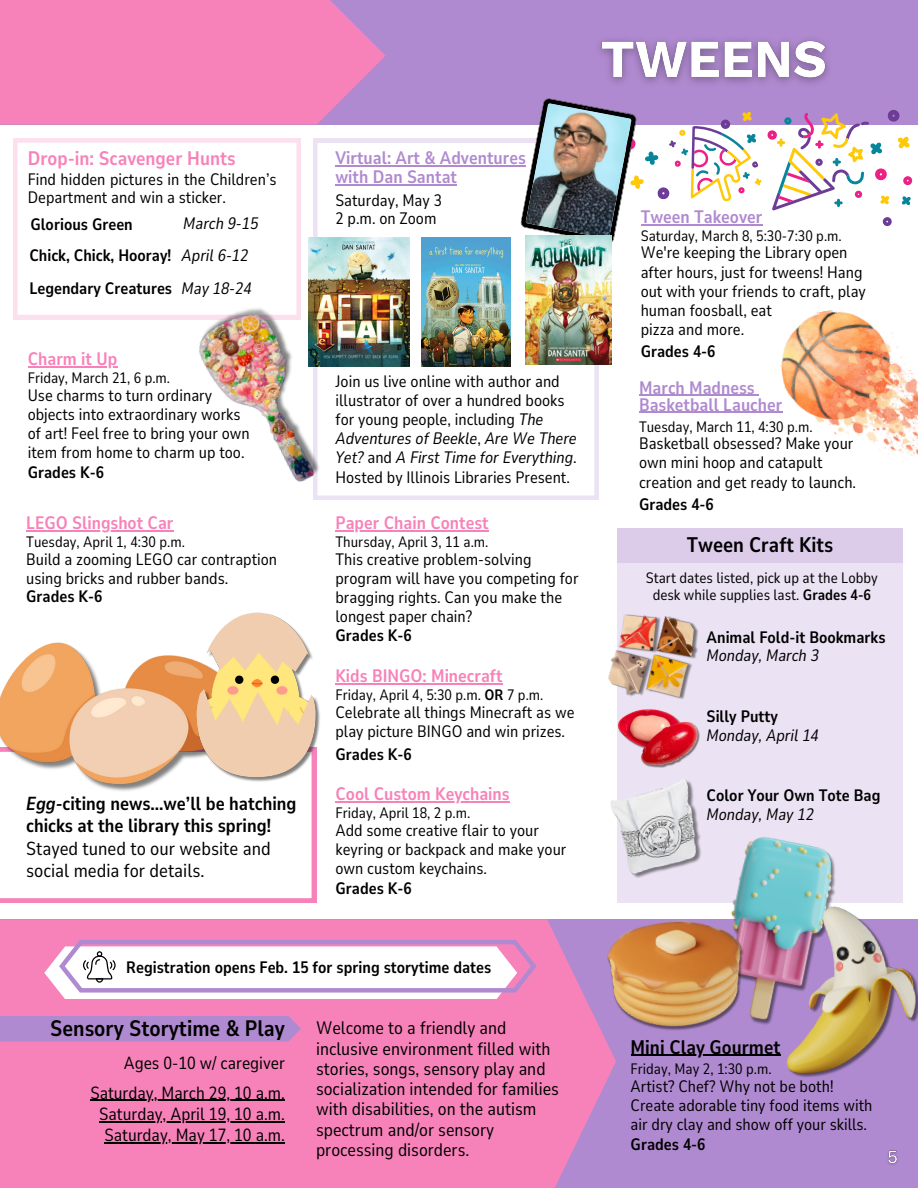
<style>
.page{position:relative;width:918px;height:1188px;background:#fff}
.page>*{position:absolute;margin:0;border:0;box-sizing:border-box;transform-origin:0 0}
.t1{font:700 22.2px "Nunito Sans 10 pt Condensed";color:#000}
.t2{font:700 21px "Nunito Sans 10 pt Condensed";color:#000}
.t3{font:700 19.5px "Nunito Sans 10 pt Condensed";color:#f782b9}
.t4{font:700 19.5px "Nunito Sans 10 pt Condensed";color:#000}
.t5{font:700 18.75px/22.5px "Nunito Sans 10 pt Condensed";color:#000}
.t6{font:18px/20.2px "Nunito Sans 10 pt Condensed";color:#000}
.t7{font:700 18px "Nunito Sans 10 pt Condensed";color:#f782b9}
.t8{font:700 18px/19.2px "Nunito Sans 10 pt Condensed";color:#b08ad0}
.t9{font:17.55px "Nunito Sans 10 pt Condensed";color:#000}
.t10{font:17.4px "Nunito Sans 10 pt Condensed";color:#000}
.t11{font:16.5px/19.2px "Nunito Sans 10 pt Condensed";color:#000}
.t12{font:700 16.5px "Nunito Sans 10 pt Condensed";color:#000}
.t13{font:italic 16.5px "Nunito Sans 10 pt Condensed";color:#000}
.t14{font:15px/16.8px "Nunito Sans 10 pt Condensed";color:#000;text-align:center}
.s1{font-style:italic}
.s2{font-weight:400}
.s3{font-weight:700}
</style>
<div class="page">
<div style="left:0;top:0;width:918px;height:125px;background:#b08ad0"></div>
<div style="left:0;top:919px;width:918px;height:269px;background:#b08ad0"></div>
<svg style="left:0;top:0;width:385px;height:125px;background:#f082bb"></svg>
<svg style="left:313px;top:139px;width:286px;height:361px"></svg>
<div style="left:0;top:919px;width:616px;height:269px;background:#f782b9"></div>
<svg style="left:0;top:1016px;width:301px;height:26px"></svg>
<hr style="left:335px;top:165px;width:191px;height:1px;background:#b08ad0">
<hr style="left:335px;top:184px;width:122px;height:1px;background:#b08ad0">
<img style="left:309px;top:237px;width:101px;height:129px">
<img style="left:421px;top:237px;width:89px;height:129px">
<img style="left:525px;top:244px;width:87px;height:121px">
<img style="left:191px;top:293px;width:135px;height:204px">
<div style="left:617px;top:528px;width:286px;height:374px;background:#ebe2f3"></div>
<div style="left:617px;top:528px;width:286px;height:34px;background:#dcccea"></div>
<img style="left:608px;top:614px;width:90px;height:77px">
<img style="left:611px;top:780px;width:90px;height:98px">
<img style="left:617px;top:691px;width:83px;height:77px">
<hr style="left:639px;top:395px;width:116px;height:1px;background:#b08ad0">
<hr style="left:639px;top:412px;width:143px;height:1px;background:#b08ad0">
<img style="left:735px;top:837px;width:101px;height:62px">
<img style="left:759px;top:893px;width:159px;height:185px">
<img style="left:590px;top:899px;width:170px;height:154px">
<hr style="left:631px;top:1055px;width:149px;height:1px;background:#000">
<img style="left:773px;top:310px;width:145px;height:152px">
<hr style="left:26px;top:530px;width:148px;height:1px;background:#f782b9">
<svg style="left:0;top:785px;width:316px;height:118px"></svg>
<svg style="left:520px;top:98px;width:393px;height:146px"></svg>
<img style="left:0;top:642px;width:258px;height:153px">
<img style="left:197px;top:612px;width:123px;height:173px">
<svg style="left:44px;top:940px;width:493px;height:59px;background:#f0deee"></svg>
<hr style="left:335px;top:683px;width:168px;height:2px;background:#f782b9">
<hr style="left:90px;top:1100px;width:195px;height:1px;background:#000">
<hr style="left:99px;top:1121px;width:186px;height:1px;background:#000">
<hr style="left:104px;top:1143px;width:181px;height:1px;background:#000">
<img style="left:599px;top:39px;width:230px;height:45px">
<img style="left:888px;top:1150px;width:10px;height:15px">
<svg style="left:13px;top:138px;width:288px;height:181px"></svg>
<hr style="left:28px;top:366px;width:89px;height:2px;background:#f782b9">
<hr style="left:335px;top:530px;width:154px;height:1px;background:#f782b9">
<hr style="left:335px;top:802px;width:175px;height:1px;background:#f782b9">
<p class="t3" style="left:28px;top:146px;width:209px">Drop-in: Scavenger Hunts</p>
<h3 class="t11" style="left:28px;top:170px;width:250px;line-height:18px">Find hidden pictures in the Children’s<br>Department and win a sticker.</h3>
<h6 class="t12" style="left:30px;top:213px;width:104px">Glorious Green</h6>
<h5 class="t13" style="left:183px;top:213px;width:76px">March 9-15</h5>
<h2 class="t12" style="left:29px;top:245px;width:143px">Chick, Chick, Hooray!</h2>
<p class="t13" style="left:182px;top:245px;width:68px">April 6-12</p>
<h5 class="t12" style="left:29px;top:278px;width:144px">Legendary Creatures</h5>
<h6 class="t13" style="left:182px;top:277px;width:71px">May 18-24</h6>
<p class="t7" style="left:28px;top:347px;width:91px">Charm it Up</p>
<h5 class="t14" style="left:28px;top:370px;width:144px">Friday, March 21, 6 p.m.</h5>
<h6 class="t11" style="left:28px;top:386px;width:224px">Use charms to turn ordinary objects into extraordinary works of art! Feel free to bring your own item from home to charm up too.</h6>
<h5 class="t12" style="left:28px;top:461px;width:78px">Grades K-6</h5>
<p class="t7" style="left:26px;top:511px;width:149px">LEGO Slingshot Car</p>
<p class="t14" style="left:26px;top:534px;width:160px">Tuesday, April 1, 4:30 p.m.</p>
<p class="t11" style="left:26px;top:550px;width:253px">Build a zooming LEGO car contraption using bricks and rubber bands.</p>
<p class="t12" style="left:26px;top:586px;width:78px">Grades K-6</p>
<h3 class="t5" style="left:26px;top:792px;width:272px"><span class="s1">Egg-</span>citing news...we’ll be hatching chicks at the library this spring!<br><span class="s2">Stayed tuned to our website and social media for details.</span></h3>
<p class="t8" style="left:335px;top:148px;width:192px">Virtual: Art &amp; Adventures with Dan Santat</p>
<p class="t11" style="left:335px;top:191px;width:108px;line-height:18px">Saturday, May 3<br>2 p.m. on Zoom</p>
<h6 class="t11" style="left:335px;top:372px;width:243px">Join us live online with author and illustrator of over a hundred books for young people, including <span class="s1">The Adventures of Beekle</span>, <span class="s1">Are We There Yet?</span> and <span class="s1">A First Time for Everything</span>.<br>Hosted by Illinois Libraries Present.</h6>
<h6 class="t7" style="left:335px;top:511px;width:155px">Paper Chain Contest</h6>
<p class="t14" style="left:335px;top:534px;width:155px">Thursday, April 3, 11 a.m.</p>
<p class="t11" style="left:335px;top:550px;width:245px">This creative problem-solving program will have you competing for bragging rights. Can you make the longest paper chain?</p>
<p class="t12" style="left:335px;top:624px;width:78px">Grades K-6</p>
<h6 class="t7" style="left:335px;top:664px;width:169px">Kids BINGO: Minecraft</h6>
<h5 class="t14" style="left:335px;top:687px;width:210px">Friday, April 4, 5:30 p.m. <span class="s3">OR</span> 7 p.m.</h5>
<h3 class="t11" style="left:335px;top:703px;width:240px">Celebrate all things Minecraft as we play picture BINGO and win prizes.</h3>
<p class="t12" style="left:335px;top:743px;width:78px">Grades K-6</p>
<p class="t7" style="left:335px;top:782px;width:176px">Cool Custom Keychains</p>
<h3 class="t14" style="left:335px;top:805px;width:136px">Friday, April 18, 2 p.m.</h3>
<p class="t11" style="left:335px;top:821px;width:232px">Add some creative flair to your keyring or backpack and make your own custom keychains.</p>
<h6 class="t12" style="left:335px;top:877px;width:78px">Grades K-6</h6>
<h5 class="t12" style="left:126px;top:957px;width:367px">Registration opens Feb. 15 for spring storytime dates</h5>
<p class="t1" style="left:50px;top:1014px;width:236px">Sensory Storytime &amp; Play</p>
<h6 class="t10" style="left:124px;top:1052px;width:163px">Ages 0-10 w/ caregiver</h6>
<h5 class="t9" style="left:90px;top:1081px;width:196px">Saturday, March 29, 10 a.m.</h5>
<h3 class="t9" style="left:99px;top:1102px;width:187px">Saturday, April 19, 10 a.m.</h3>
<p class="t9" style="left:104px;top:1124px;width:182px">Saturday, May 17, 10 a.m.</p>
<h5 class="t6" style="left:316px;top:1018px;width:244px">Welcome to a friendly and inclusive environment filled with stories, songs, sensory play and socialization intended for families with disabilities, on the autism spectrum and/or sensory processing disorders.</h5>
<h6 class="t8" style="left:641px;top:207px;width:123px">Tween Takeover</h6>
<h6 class="t14" style="left:641px;top:228px;width:203px">Saturday, March 8, 5:30-7:30 p.m.</h6>
<p class="t11" style="left:641px;top:243px;width:227px">We're keeping the Library open after hours, just for tweens! Hang out with your friends to craft, play human foosball, eat<br>pizza and more.</p>
<h3 class="t12" style="left:641px;top:340px;width:76px">Grades 4-6</h3>
<h6 class="t8" style="left:639px;top:379px;width:145px;line-height:16.8px">March Madness<br>Basketball Laucher</h6>
<h5 class="t14" style="left:639px;top:418px;width:175px">Tuesday, March 11, 4:30 p.m.</h5>
<h6 class="t11" style="left:639px;top:434px;width:219px">Basketball obsessed? Make your own mini hoop and catapult creation and get ready to launch.</h6>
<h3 class="t12" style="left:639px;top:493px;width:76px">Grades 4-6</h3>
<h5 class="t2" style="left:687px;top:531px;width:148px">Tween Craft Kits</h5>
<h6 class="t14" style="left:646px;top:570px;width:234px">Start dates listed, pick up at the Lobby desk while supplies last. <span class="s3">Grades 4-6</span></h6>
<p class="t12" style="left:707px;top:626px;width:180px">Animal Fold-it Bookmarks</p>
<p class="t13" style="left:707px;top:645px;width:114px">Monday, March 3</p>
<p class="t12" style="left:707px;top:705px;width:73px">Silly Putty</p>
<h3 class="t13" style="left:707px;top:724px;width:114px">Monday, April 14</h3>
<h6 class="t12" style="left:707px;top:784px;width:175px">Color Your Own Tote Bag</h6>
<h5 class="t13" style="left:707px;top:803px;width:109px">Monday, May 12</h5>
<p class="t4" style="left:631px;top:1034px;width:151px">Mini Clay Gourmet</p>
<h6 class="t14" style="left:631px;top:1061px;width:143px">Friday, May 2, 1:30 p.m.</h6>
<h5 class="t11" style="left:631px;top:1077px;width:243px">Artist? Chef? Why not be both!<br>Create adorable tiny food items with air dry clay and show off your skills.</h5>
<p class="t12" style="left:631px;top:1133px;width:76px">Grades 4-6</p>
</div>
